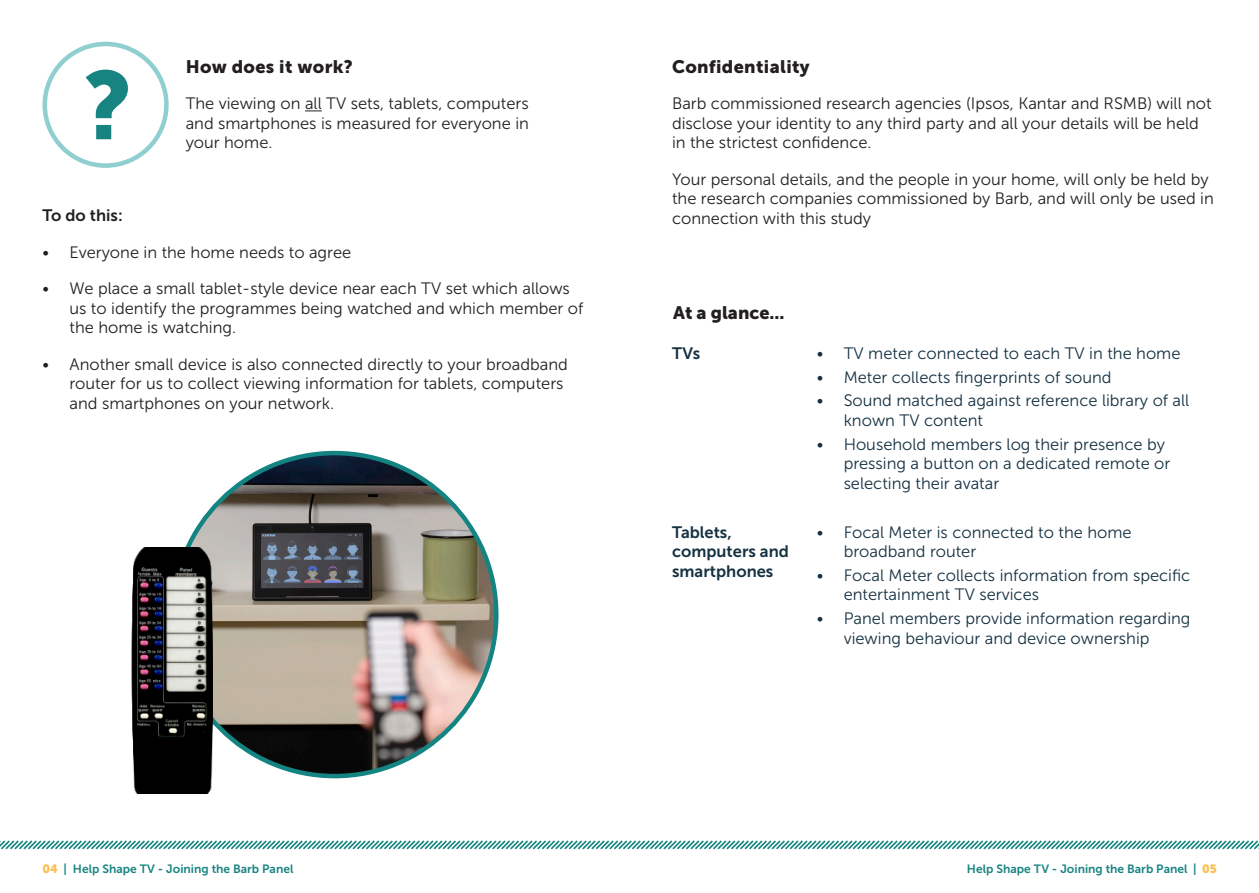
<style>
.page{position:relative;width:1259px;height:893px;background:#fff}
.page>*{position:absolute;margin:0;border:0;box-sizing:border-box;transform-origin:0 0}
.Body_Text_01__White{font:18px "Museo Sans 900";letter-spacing:.02em;color:#231f20}
.Body_Text_Headings_0{font:18px "Museo Sans 900";letter-spacing:.02em;color:#231f20}
.Body_Text_Headings_0-2{font:18px "Museo Sans 900";color:#231f20}
.t1{font:16.5px/19.5px "Museo Sans 300";color:#153142}
.Body_Text_01__Black{font:16.5px/19.5px "Museo Sans 300";color:#231f20}
.Body_Text_01__White-2{font:16.5px/19.5px "Museo Sans 300";color:#231f20}
.Body_Text_01__White-3{font:16.5px/19.5px "Museo Sans 700";color:#153142}
.Body_Text_01__Black-2{font:16.5px "Museo Sans 700";color:#231f20}
.t2{font:12px "Museo Sans 700";color:#188481}
.s1{font-family:"Museo Sans 900";color:#fbbf4f}
</style>
<div class="page">
<svg style="left:305px;top:110px;width:17px;height:1px"></svg>
<div style="left:43px;top:42px;width:126px;height:126px;border:4px solid #8fcfcf;border-radius:50%"></div>
<svg style="left:86px;top:70px;width:42px;height:69px"></svg>
<img style="left:173px;top:453px;width:323px;height:323px;border-radius:161px">
<img style="left:131px;top:548px;width:87px;height:245px">
<svg style="left:0;top:840px;width:1259px;height:10px"></svg>
<p class="Body_Text_Headings_0" style="left:186px;top:56px;width:169px">How does it work?</p>
<p class="Body_Text_01__Black" style="left:186px;top:94px;width:345px;text-align:justify">The viewing on all TV sets, tablets, computers and smartphones is measured for everyone in your home.</p>
<p class="Body_Text_01__Black-2" style="left:43px;top:206px;width:82px">To do this:</p>
<p class="Body_Text_01__Black" style="left:43px;top:242px;width:310px">• Everyone in the home needs to agree</p>
<p class="Body_Text_01__Black" style="left:70px;top:279px;width:515px;text-indent:-27px">• We place a small tablet-style device near each TV set which allows us to identify the programmes being watched and which member of the home is watching.</p>
<p class="Body_Text_01__Black" style="left:70px;top:354px;width:500px;text-indent:-27px">• Another small device is also connected directly to your broadband router for us to collect viewing information for tablets, computers and smartphones on your network.</p>
<p class="Body_Text_01__White" style="left:672px;top:56px;width:139px">Confidentiality</p>
<p class="Body_Text_01__White-2" style="left:672px;top:94px;width:541px">Barb commissioned research agencies (Ipsos, Kantar and RSMB) will not disclose your identity to any third party and all your details will be held in the strictest confidence.</p>
<p class="Body_Text_01__White-2" style="left:672px;top:169px;width:543px">Your personal details, and the people in your home, will only be held by the research companies commissioned by Barb, and will only be used in connection with this study</p>
<p class="Body_Text_Headings_0-2" style="left:673px;top:303px;width:113px">At a glance...</p>
<p class="Body_Text_01__White-3" style="left:672px;top:343px;width:30px">TVs</p>
<p class="t1" style="left:816px;top:344px;width:365px">• TV meter connected to each TV in the home</p>
<p class="t1" style="left:816px;top:367px;width:296px">• Meter collects fingerprints of sound</p>
<p class="t1" style="left:843px;top:391px;width:347px;text-indent:-27px">• Sound matched against reference library of all known TV content</p>
<p class="t1" style="left:843px;top:434px;width:328px;text-indent:-27px">• Household members log their presence by pressing a button on a dedicated remote or selecting their avatar</p>
<p class="Body_Text_01__White-3" style="left:672px;top:522px;width:118px">Tablets, computers and smartphones</p>
<p class="t1" style="left:843px;top:522px;width:289px;text-indent:-27px">• Focal Meter is connected to the home broadband router</p>
<p class="t1" style="left:843px;top:565px;width:348px;text-indent:-27px">• Focal Meter collects information from specific entertainment TV services</p>
<p class="t1" style="left:843px;top:609px;width:348px;text-indent:-27px">• Panel members provide information regarding viewing behaviour and device ownership</p>
<p class="t2" style="left:43px;top:862px;width:252px"><span class="s1">04</span> | Help Shape TV - Joining the Barb Panel</p>
<p class="t2" style="left:967px;top:862px;width:251px">Help Shape TV - Joining the Barb Panel | <span class="s1">05</span></p>
</div>
